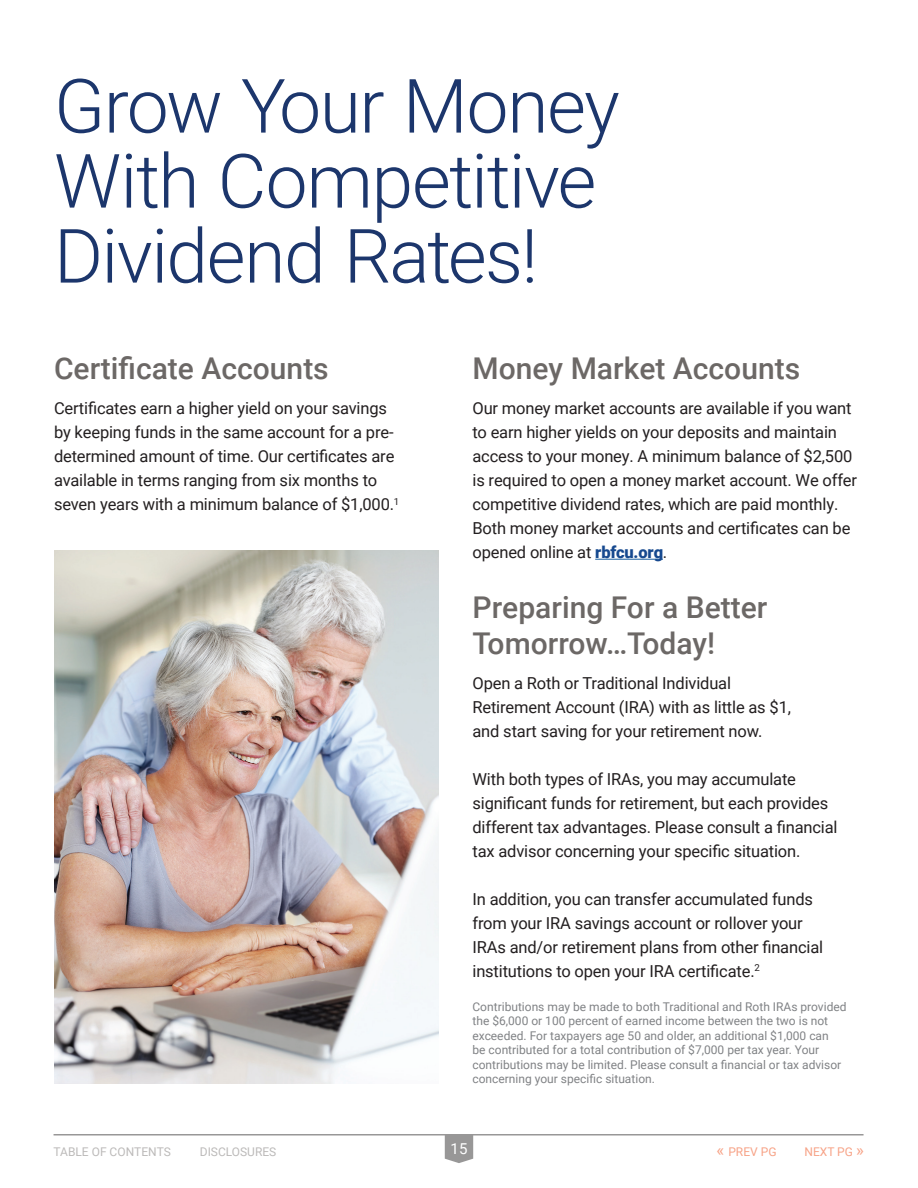
<style>
.page{position:relative;width:918px;height:1188px;background:#fff}
.page>*{position:absolute;margin:0;border:0;box-sizing:border-box;transform-origin:0 0}
.t1{font:300 75px/75px "Roboto";letter-spacing:-.02em;color:#1c366c}
.t2{font:500 30px/36px "Roboto";color:#6c6866}
.t3{font:16.5px/24px "Roboto";letter-spacing:-.01em;color:#231f20}
.t4{font:15px "Roboto";color:#fff}
.t5{font:12px/14.4px "Roboto";color:#808285}
.t6{font:12px "Roboto";color:#bcbab9}
.t7{font:12px "Roboto";color:#f7a387}
.s1{font-weight:900;color:#16498f}
.s2{font-size:16.5px}
</style>
<div class="page">
<hr style="left:54px;top:1134px;width:810px;height:2px;background:#989797">
<svg style="left:445px;top:1136px;width:28px;height:27px"></svg>
<hr style="left:595px;top:559px;width:68px;height:1px;background:#175d9e">
<img style="left:54px;top:551px;width:384px;height:532px">
<h1 class="t1" style="left:54px;top:66px;width:567px">Grow Your Money<br>With Competitive<br>Dividend Rates!</h1>
<h2 class="t2" style="left:54px;top:349px;width:276px">Certificate Accounts</h2>
<p class="t3" style="left:54px;top:396px;width:347px">Certificates earn a higher yield on your savings by keeping funds in the same account for a pre&shy;determined amount of time. Our certificates are available in terms ranging from six months to seven years with a minimum balance of $1,000.<sup>1</sup></p>
<h2 class="t2" style="left:472px;top:349px;width:329px">Money Market Accounts</h2>
<p class="t3" style="left:472px;top:396px;width:386px">Our money market accounts are available if you want to earn higher yields on your deposits and maintain access to your money. A minimum balance of $2,500 is required to open a money market account. We offer competitive dividend rates, which are paid monthly.<br>Both money market accounts and certificates can be opened online at <span class="s1">rbfcu.org</span>.</p>
<h2 class="t2" style="left:472px;top:588px;width:296px">Preparing For a Better<br>Tomorrow…Today!</h2>
<p class="t3" style="left:472px;top:670px;width:320px">Open a Roth or Traditional Individual<br>Retirement Account (IRA) with as little as $1, and start saving for your retirement now.</p>
<p class="t3" style="left:472px;top:766px;width:367px">With both types of IRAs, you may accumulate significant funds for retirement, but each provides different tax advantages. Please consult a financial tax advisor concerning your specific situation.</p>
<p class="t3" style="left:472px;top:886px;width:352px">In addition, you can transfer accumulated funds from your IRA savings account or rollover your IRAs and/or retirement plans from other financial institutions to open your IRA certificate.<sup>2</sup></p>
<p class="t5" style="left:472px;top:999px;width:376px">Contributions may be made to both Traditional and Roth IRAs provided the $6,000 or 100 percent of earned income between the two is not exceeded. For taxpayers age 50 and older, an additional $1,000 can<br>be contributed for a total contribution of $7,000 per tax year. Your contributions may be limited. Please consult a financial or tax advisor concerning your specific situation.</p>
<p class="t6" style="left:54px;top:1143px;width:119px">TABLE OF CONTENTS</p>
<p class="t6" style="left:200px;top:1143px;width:78px">DISCLOSURES</p>
<p class="t4" style="left:451px;top:1138px;width:18px">15</p>
<p class="t7" style="left:717px;top:1143px;width:61px"><span class="s2">«</span> PREV PG</p>
<p class="t7" style="left:804px;top:1143px;width:61px">NEXT PG <span class="s2">»</span></p>
</div>
